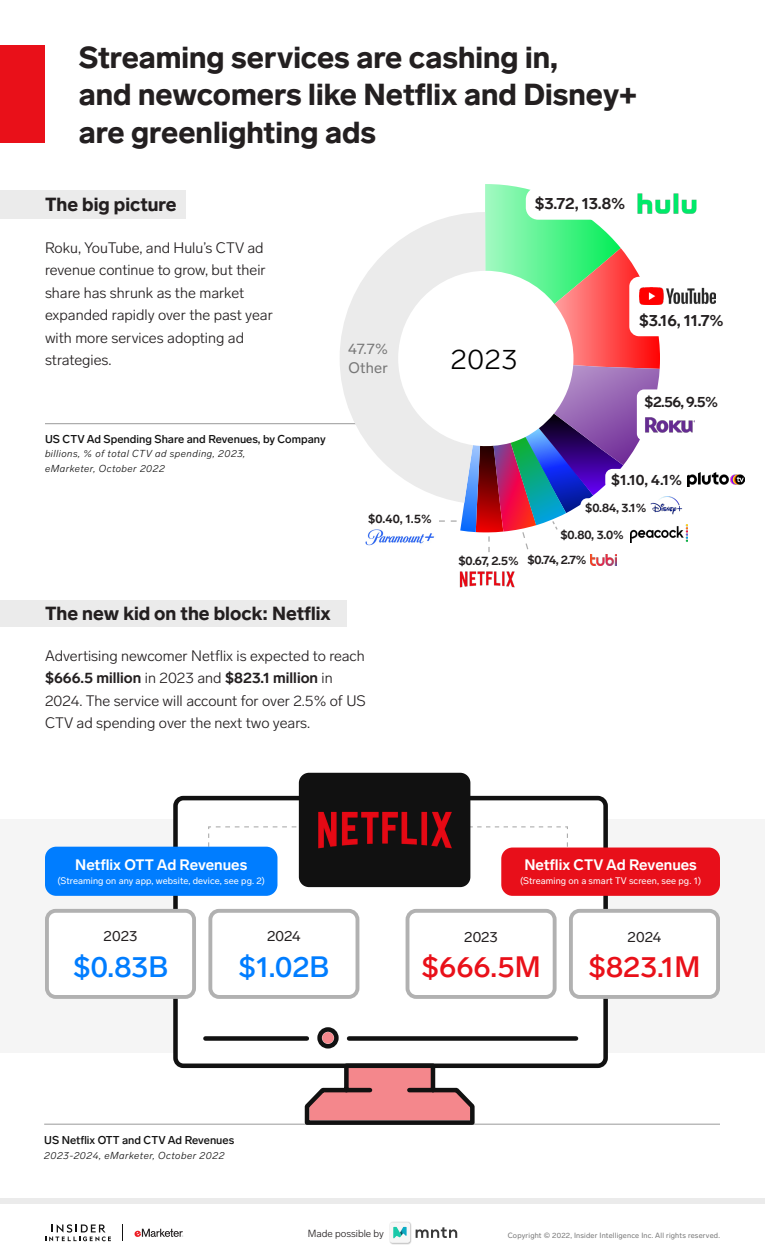
<style>
.page{position:relative;width:765px;height:1260px;background:#fff}
.page>*{position:absolute;margin:0;border:0;box-sizing:border-box;transform-origin:0 0}
.H1_-_Page_Title{font:900 30px/37.5px "Lab Grotesque";color:#231f20}
.t1{font:500 29.12px "Lab Grotesque";color:#e91019}
.t2{font:500 29.12px "Lab Grotesque";color:#007dff}
.t3{font:300 28.12px "Lab Grotesque";color:#000}
.H2_-_Main_Section_He{font:900 18.75px "Lab Grotesque";color:#231f20}
.H2_-_Main_Section_He-2{font:700 16.12px "Lab Grotesque";letter-spacing:-.02em;color:#231f20}
.H2_-_Main_Section_He-3{font:15.12px/19.4px "Lab Grotesque";letter-spacing:.02em;color:#777}
.Body_-_Intro{font:300 15px/22.5px "Lab Grotesque";color:#231f20}
.H3_-_Subheadings{font:700 15px "Lab Grotesque";color:#fff}
.H2_-_Main_Section_He-4{font:700 14.75px "Lab Grotesque";color:#231f20}
.t4{font:14.5px "Lab Grotesque";letter-spacing:.005em;color:#231f20}
.H2_-_Main_Section_He-5{font:700 12.12px "Lab Grotesque";color:#231f20}
.H3_-_Subheadings-2{font:500 11.25px "Lab Grotesque";color:#111}
.t5{font:300 10.25px "Lab Grotesque";color:#231f20}
.H3_-_Subheadings-3{font:italic 300 10px "Lab Grotesque";letter-spacing:.05em;color:#111}
.H3_-_Subheadings-4{font:9.38px "Lab Grotesque";letter-spacing:.01em;color:#fff}
.t6{font:7.5px "Lab Grotesque";letter-spacing:.025em;color:#777}
.s1{font-weight:700}
</style>
<div class="page">
<svg style="left:45px;top:1224px;width:66px;height:17px"></svg>
<svg style="left:134px;top:1229px;width:49px;height:8px"></svg>
<svg style="left:122px;top:1224px;width:1px;height:17px"></svg>
<div style="left:0;top:1198px;width:238px;height:6px;background:#ebebeb"></div>
<div style="left:238px;top:1198px;width:191px;height:6px;background:#ebebeb"></div>
<div style="left:624px;top:1198px;width:141px;height:6px;background:#ebebeb"></div>
<div style="left:429px;top:1198px;width:195px;height:6px;background:#ebebeb"></div>
<img style="left:389px;top:1221px;width:23px;height:23px">
<div style="left:390px;top:1222px;width:20px;height:21px;background:#f6f6f6;border-radius:3px"></div>
<svg style="left:416px;top:1227px;width:41px;height:11px"></svg>
<svg style="left:393px;top:1227px;width:14px;height:11px"></svg>
<hr style="left:44px;top:1124px;width:676px;height:1px;background:#777">
<div style="left:0;top:819px;width:765px;height:234px;background:#f5f5f5"></div>
<hr style="left:45px;top:423px;width:326px;height:1px;background:#777">
<div style="left:0;top:45px;width:45px;height:97px;background:#e91019"></div>
<div style="left:0;top:191px;width:186px;height:28px;background:#ebebeb"></div>
<div style="left:0;top:600px;width:347px;height:27px;background:#ebebeb"></div>
<svg style="left:340px;top:220px;width:99px;height:277px;fill:#ebebeb"></svg>
<img style="left:660px;top:193px;width:36px;height:21px">
<img style="left:660px;top:287px;width:55px;height:17px">
<img style="left:660px;top:420px;width:35px;height:13px">
<img style="left:688px;top:472px;width:57px;height:14px">
<img style="left:591px;top:555px;width:25px;height:10px">
<img style="left:365px;top:529px;width:69px;height:17px">
<svg style="left:555px;top:524px;width:137px;height:20px"></svg>
<img style="left:660px;top:525px;width:27px;height:17px">
<img style="left:459px;top:571px;width:56px;height:17px">
<img style="left:660px;top:496px;width:23px;height:18px">
<svg style="left:439px;top:184px;width:221px;height:368px"></svg>
<div style="left:176px;top:798px;width:430px;height:268px;background:#fff;border-radius:8px"></div>
<div style="left:173px;top:796px;width:435px;height:272px;border:5px solid #111;border-radius:8px"></div>
<svg style="left:302px;top:1062px;width:175px;height:63px"></svg>
<div style="left:205px;top:1036px;width:102px;height:5px;background:#111"></div>
<div style="left:349px;top:1036px;width:227px;height:5px;background:#111"></div>
<div style="left:320px;top:1030px;width:16px;height:16px;background:#f4878c;border-radius:50%"></div>
<div style="left:318px;top:1027px;width:20px;height:21px;border:5px solid #fff;border-radius:50%"></div>
<div style="left:317px;top:1027px;width:22px;height:22px;border:5px solid #111;border-radius:50%"></div>
<svg style="left:208px;top:826px;width:91px;height:46px"></svg>
<div style="left:208px;top:909px;width:151px;height:90px;border:4px solid #b1b1b1;border-radius:9px"></div>
<div style="left:47px;top:911px;width:147px;height:86px;background:#fff;border-radius:9px"></div>
<div style="left:45px;top:909px;width:151px;height:90px;border:4px solid #b1b1b1;border-radius:9px"></div>
<div style="left:406px;top:909px;width:151px;height:90px;border:4px solid #b1b1b1;border-radius:9px"></div>
<div style="left:571px;top:911px;width:147px;height:86px;background:#fff;border-radius:9px"></div>
<div style="left:569px;top:909px;width:151px;height:90px;border:4px solid #b1b1b1;border-radius:9px"></div>
<svg style="left:470px;top:826px;width:99px;height:46px"></svg>
<div style="left:45px;top:847px;width:232px;height:49px;background:#007dff;border-radius:11px"></div>
<div style="left:501px;top:848px;width:219px;height:48px;background:#e80f1a;border-radius:11px"></div>
<div style="left:299px;top:773px;width:171px;height:114px;background:#111;border-radius:10px"></div>
<img style="left:318px;top:811px;width:134px;height:38px">
<p class="H1_-_Page_Title" style="left:79px;top:38px;width:560px">Streaming services are cashing in,<br>and newcomers like Netflix and Disney+ are greenlighting ads</p>
<p class="H2_-_Main_Section_He" style="left:45px;top:193px;width:133px">The big picture</p>
<p class="Body_-_Intro" style="left:45px;top:236px;width:229px">Roku, YouTube, and Hulu’s CTV ad revenue continue to grow, but their share has shrunk as the market expanded rapidly over the past year with more services adopting ad strategies.</p>
<p class="H2_-_Main_Section_He-3" style="left:348px;top:339px;width:41px">47.7%<br>Other</p>
<p class="H3_-_Subheadings-2" style="left:45px;top:432px;width:282px">US CTV Ad Spending Share and Revenues, by Company</p>
<p class="H3_-_Subheadings-3" style="left:45px;top:448px;width:202px">billions, % of total CTV ad spending, 2023,</p>
<p class="H3_-_Subheadings-3" style="left:45px;top:462px;width:121px">eMarketer, October 2022</p>
<p class="H2_-_Main_Section_He-5" style="left:368px;top:511px;width:65px">$0.40, 1.5%</p>
<p class="H2_-_Main_Section_He" style="left:45px;top:603px;width:287px">The new kid on the block: Netflix</p>
<p class="Body_-_Intro" style="left:45px;top:644px;width:322px">Advertising newcomer Netflix is expected to reach <span class="s1">$666.5 million</span> in 2023 and <span class="s1">$823.1 million</span> in 2024. The service will account for over 2.5% of US CTV ad spending over the next two years.</p>
<p class="H2_-_Main_Section_He-2" style="left:535px;top:194px;width:92px">$3.72, 13.8%</p>
<p class="t3" style="left:451px;top:342px;width:68px">2023</p>
<p class="H2_-_Main_Section_He-2" style="left:639px;top:311px;width:86px">$3.16, 11.7%</p>
<p class="H2_-_Main_Section_He-4" style="left:645px;top:393px;width:75px">$2.56, 9.5%</p>
<p class="H2_-_Main_Section_He-5" style="left:458px;top:554px;width:62px">$0.67, 2.5%</p>
<p class="H2_-_Main_Section_He-4" style="left:611px;top:471px;width:72px">$1.10, 4.1%</p>
<p class="H2_-_Main_Section_He-5" style="left:585px;top:500px;width:63px">$0.84, 3.1%</p>
<p class="H2_-_Main_Section_He-5" style="left:560px;top:527px;width:65px">$0.80, 3.0%</p>
<p class="H2_-_Main_Section_He-5" style="left:528px;top:553px;width:60px">$0.74, 2.7%</p>
<p class="H3_-_Subheadings" style="left:75px;top:856px;width:174px">Netflix OTT Ad Revenues</p>
<p class="H3_-_Subheadings-4" style="left:57px;top:875px;width:209px">(Streaming on any app, website, device, see pg. 2)</p>
<p class="H3_-_Subheadings" style="left:524px;top:856px;width:174px">Netflix CTV Ad Revenues</p>
<p class="H3_-_Subheadings-4" style="left:520px;top:875px;width:183px">(Streaming on a smart TV screen, see pg. 1)</p>
<p class="t4" style="left:104px;top:928px;width:35px">2023</p>
<p class="t4" style="left:267px;top:928px;width:35px">2024</p>
<p class="t4" style="left:464px;top:928px;width:35px">2023</p>
<p class="t4" style="left:628px;top:928px;width:35px">2024</p>
<p class="t2" style="left:73px;top:949px;width:97px">$0.83B</p>
<p class="t2" style="left:239px;top:949px;width:92px">$1.02B</p>
<p class="t1" style="left:421px;top:949px;width:121px">$666.5M</p>
<p class="t1" style="left:588px;top:950px;width:114px">$823.1M</p>
<p class="H3_-_Subheadings-2" style="left:44px;top:1133px;width:192px">US Netflix OTT and CTV Ad Revenues</p>
<p class="H3_-_Subheadings-3" style="left:44px;top:1150px;width:182px">2023-2024, eMarketer, October 2022</p>
<p class="t5" style="left:308px;top:1227px;width:78px">Made possible by</p>
<p class="t6" style="left:508px;top:1230px;width:214px">Copyright © 2022, Insider Intelligence Inc. All rights reserved.</p>
</div>
